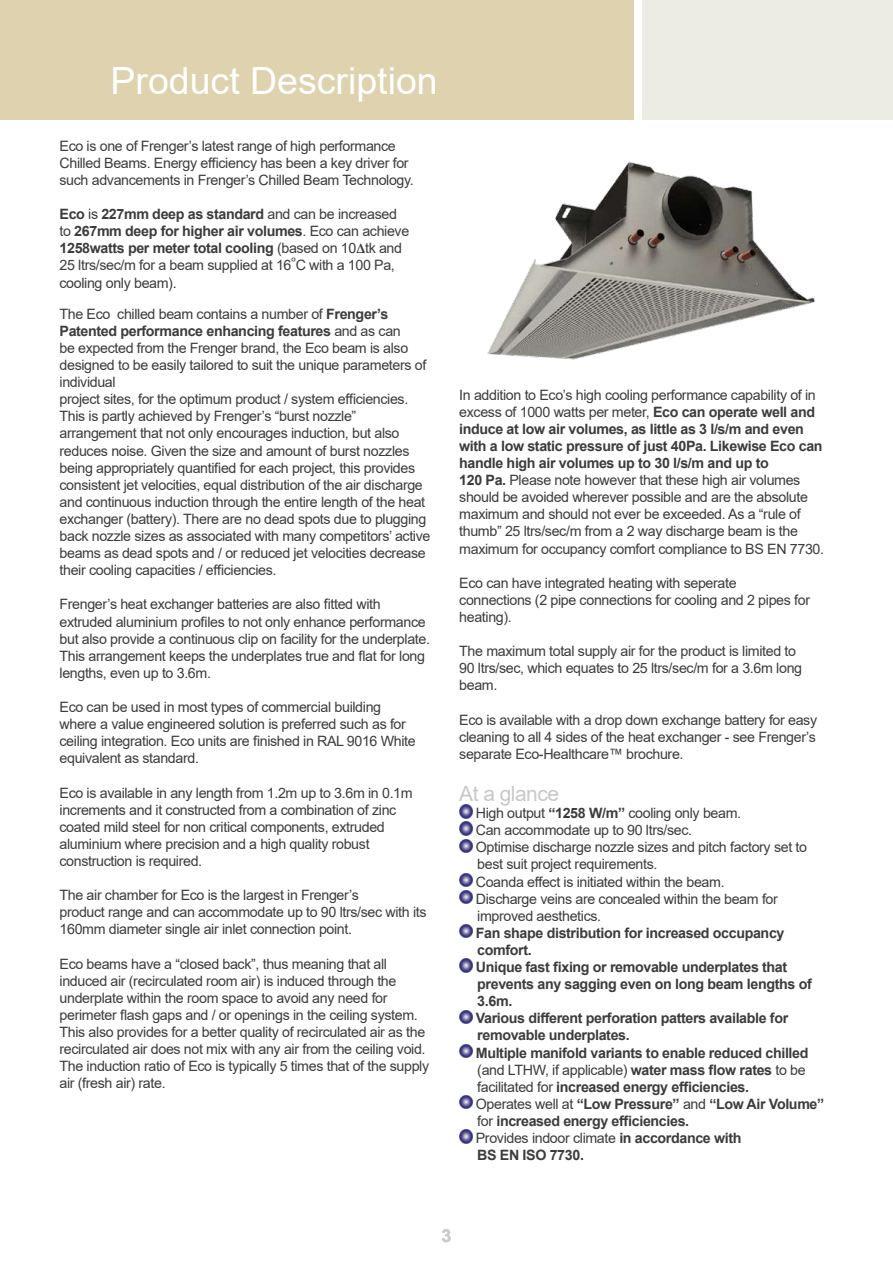
<style>
.page{position:relative;width:893px;height:1263px;background:#fff}
.page>*{position:absolute;margin:0;border:0;box-sizing:border-box;transform-origin:0 0}
.t1{font:37.5px "Arial";color:#fff}
.t2{font:21px "Arial";letter-spacing:-.025em;color:#c7c8ca}
.t3{font:700 18px "Arial";color:#c9cacc}
.t4{font:14.25px/17.1px "Arial";letter-spacing:-.025em;color:#3d3b3c}
.t5{font:700 14.25px/17.1px "Arial";letter-spacing:-.025em;color:#3d3b3c}
.s1{font-weight:700}
.s2{font-family:"Minion Pro";font-weight:700}
.s3{font-weight:400}
</style>
<div class="page">
<div style="left:642px;top:0;width:251px;height:119px;background:#ecece5"></div>
<div style="left:0;top:0;width:634px;height:119px;background:#ded3ae"></div>
<img style="left:459px;top:805px;width:14px;height:13px">
<img style="left:459px;top:822px;width:14px;height:13px">
<img style="left:459px;top:839px;width:14px;height:13px">
<img style="left:459px;top:873px;width:14px;height:13px">
<img style="left:459px;top:890px;width:14px;height:14px">
<img style="left:459px;top:924px;width:14px;height:14px">
<img style="left:459px;top:959px;width:14px;height:13px">
<img style="left:459px;top:1010px;width:14px;height:13px">
<img style="left:459px;top:1044px;width:14px;height:13px">
<img style="left:459px;top:1095px;width:14px;height:14px">
<img style="left:459px;top:1130px;width:14px;height:13px">
<img style="left:487px;top:161px;width:329px;height:199px">
<h1 class="t1" style="left:111px;top:55px;width:329px">Product Description</h1>
<h1 class="t1" style="left:112px;top:55px;width:204px">Header Title</h1>
<p class="t4" style="left:60px;top:137px;width:356px">Eco is one of Frenger’s latest range of high performance<br>Chilled Beams. Energy efficiency has been a key driver for such advancements in Frenger’s Chilled Beam Technology.</p>
<p class="t4" style="left:60px;top:205px;width:351px"><span class="s1">Eco</span> is <span class="s1">227mm deep as standard</span> and can be increased to <span class="s1">267mm deep for higher air volumes</span>. Eco can achieve <span class="s1">1258watts per meter total cooling</span> (based on 10<span class="s2">∆</span>tk and 25 ltrs/sec/m for a beam supplied at 16<sup>°</sup>C with a 100 Pa, cooling only beam).</p>
<p class="t4" style="left:60px;top:305px;width:372px">The Eco chilled beam contains a number of <span class="s1">Frenger’s Patented performance enhancing features</span> and as can<br>be expected from the Frenger brand, the Eco beam is also designed to be easily tailored to suit the unique parameters of individual<br>project sites, for the optimum product / system efficiencies.<br>This is partly achieved by Frenger’s “burst nozzle” arrangement that not only encourages induction, but also reduces noise. Given the size and amount of burst nozzles being appropriately quantified for each project, this provides consistent jet velocities, equal distribution of the air discharge and continuous induction through the entire length of the heat exchanger (battery). There are no dead spots due to plugging back nozzle sizes as associated with many competitors’ active beams as dead spots and / or reduced jet velocities decrease their cooling capacities / efficiencies.</p>
<p class="t4" style="left:60px;top:596px;width:372px">Frenger’s heat exchanger batteries are also fitted with extruded aluminium profiles to not only enhance performance but also provide a continuous clip on facility for the underplate.<br>This arrangement keeps the underplates true and flat for long lengths, even up to 3.6m.</p>
<p class="t4" style="left:60px;top:698px;width:358px">Eco can be used in most types of commercial building where a value engineered solution is preferred such as for ceiling integration. Eco units are finished in RAL 9016 White equivalent as standard.</p>
<p class="t4" style="left:60px;top:784px;width:355px">Eco is available in any length from 1.2m up to 3.6m in 0.1m increments and it constructed from a combination of zinc coated mild steel for non critical components, extruded aluminium where precision and a high quality robust construction is required.</p>
<p class="t4" style="left:60px;top:886px;width:369px">The air chamber for Eco is the largest in Frenger’s<br>product range and can accommodate up to 90 ltrs/sec with its<br>160mm diameter single air inlet connection point.</p>
<p class="t4" style="left:60px;top:955px;width:371px">Eco beams have a “closed back”, thus meaning that all induced air (recirculated room air) is induced through the underplate within the room space to avoid any need for perimeter flash gaps and / or openings in the ceiling system.<br>This also provides for a better quality of recirculated air as the recirculated air does not mix with any air from the ceiling void.<br>The induction ratio of Eco is typically 5 times that of the supply air (fresh air) rate.</p>
<p class="t4" style="left:459px;top:386px;width:366px">In addition to Eco’s high cooling performance capability of in excess of 1000 watts per meter, <span class="s1">Eco can operate well and induce at low air volumes, as little as 3 l/s/m and even with a low static pressure of just 40Pa. Likewise Eco can handle high air volumes up to 30 l/s/m and up to<br>120 Pa.</span> Please note however that these high air volumes should be avoided wherever possible and are the absolute maximum and should not ever be exceeded. As a “rule of thumb” 25 ltrs/sec/m from a 2 way discharge beam is the maximum for occupancy comfort compliance to BS EN 7730.</p>
<p class="t4" style="left:459px;top:574px;width:352px">Eco can have integrated heating with seperate connections (2 pipe connections for cooling and 2 pipes for heating).</p>
<p class="t4" style="left:459px;top:642px;width:344px">The maximum total supply air for the product is limited to<br>90 ltrs/sec, which equates to 25 ltrs/sec/m for a 3.6m long beam.</p>
<p class="t4" style="left:459px;top:711px;width:359px;text-align:justify">Eco is available with a drop down exchange battery for easy cleaning to all 4 sides of the heat exchanger - see Frenger’s separate Eco-Healthcare™ brochure.</p>
<h2 class="t2" style="left:459px;top:779px;width:101px">At a glance</h2>
<p class="t4" style="left:476px;top:804px;width:333px">High output <span class="s1">“1258 W/m”</span> cooling only beam.<br>Can accommodate up to 90 ltrs/sec.<br>Optimise discharge nozzle sizes and pitch factory set to best suit project requirements.<br>Coanda effect is initiated within the beam.<br>Discharge veins are concealed within the beam for improved aesthetics.</p>
<p class="t5" style="left:476px;top:924px;width:350px">Fan shape distribution for increased occupancy comfort.<br>Unique fast fixing or removable underplates that prevents any sagging even on long beam lengths of 3.6m.<br>Various different perforation patters available for removable underplates.<br>Multiple manifold variants to enable reduced chilled <span class="s3">(and LTHW, if applicable)</span> water mass flow rates <span class="s3">to be facilitated for</span> increased energy efficiencies.<br><span class="s3">Operates well at</span> “Low Pressure” <span class="s3">and</span> “Low Air Volume” <span class="s3">for</span> increased energy efficiencies.<br><span class="s3">Provides indoor climate</span> in accordance with<br>BS EN ISO 7730.</p>
<p class="t3" style="left:441px;top:1223px;width:12px">3</p>
</div>
